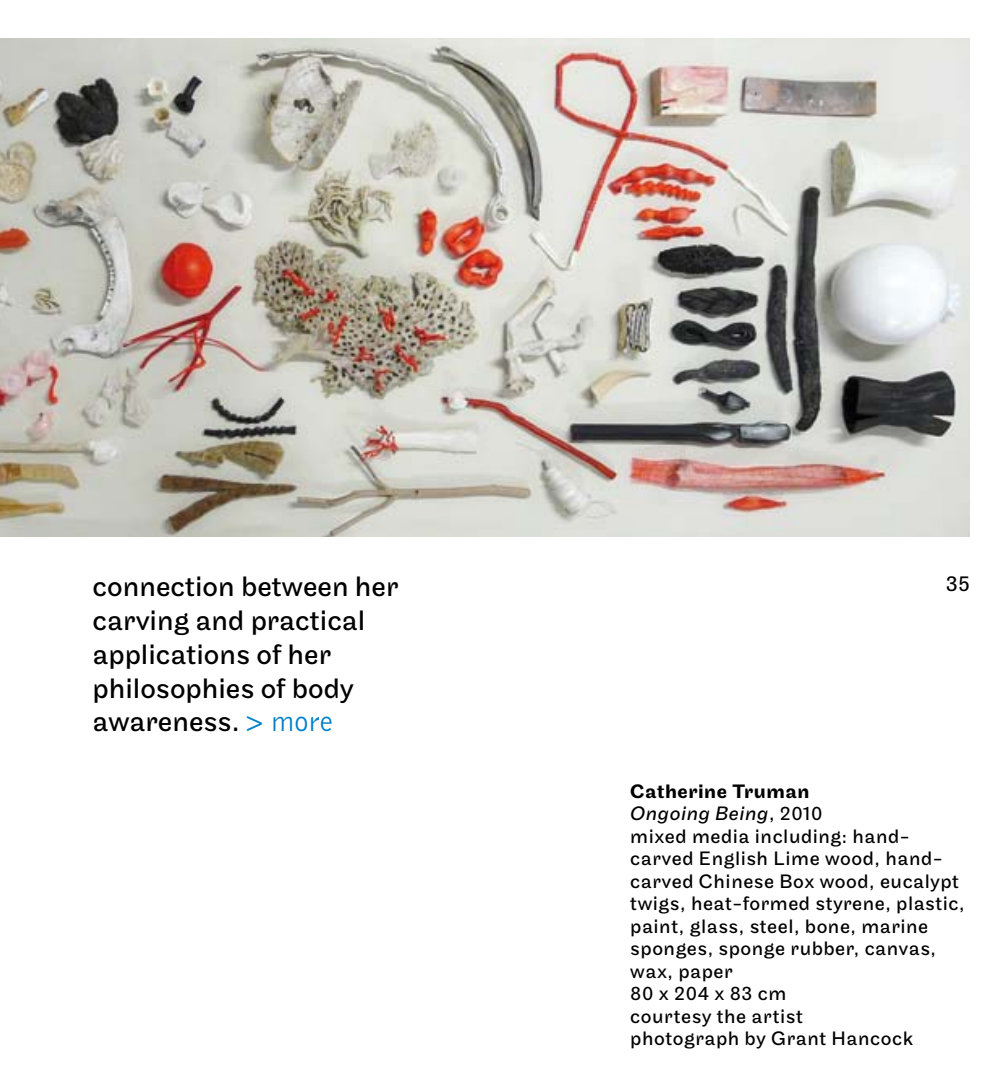
<style>
.page{position:relative;width:1008px;height:1085px;background:#fff}
.page>*{position:absolute;margin:0;border:0;box-sizing:border-box;transform-origin:0 0}
.t1{font:29.25px/33.8px "Maple";color:#000}
.t2{font:22.5px "Maple";color:#000}
.t3{font:20.25px/22.5px "Maple";letter-spacing:.025em;color:#000}
.s1{font-family:"Bell Gothic";font-weight:300;color:#0081c7}
.s2{font-weight:500}
.s3{font-style:italic}
</style>
<div class="page">
<img style="left:0;top:38px;width:969px;height:498px">
<h1 class="t1" style="left:92px;top:570px;width:307px">connection between her carving and practical applications of her philosophies of body awareness. <span class="s1">&gt; more</span></h1>
<p class="t2" style="left:946px;top:571px;width:25px">35</p>
<p class="t3" style="left:630px;top:780px;width:336px"><span class="s2">Catherine Truman<br></span><span class="s3">Ongoing Being</span>, 2010<br>mixed media including: hand&shy;carved English Lime wood, hand&shy;carved Chinese Box wood, eucalypt twigs, heat-formed styrene, plastic, paint, glass, steel, bone, marine sponges, sponge rubber, canvas, wax, paper<br>80 x 204 x 83 cm<br>courtesy the artist<br>photograph by Grant Hancock</p>
</div>
